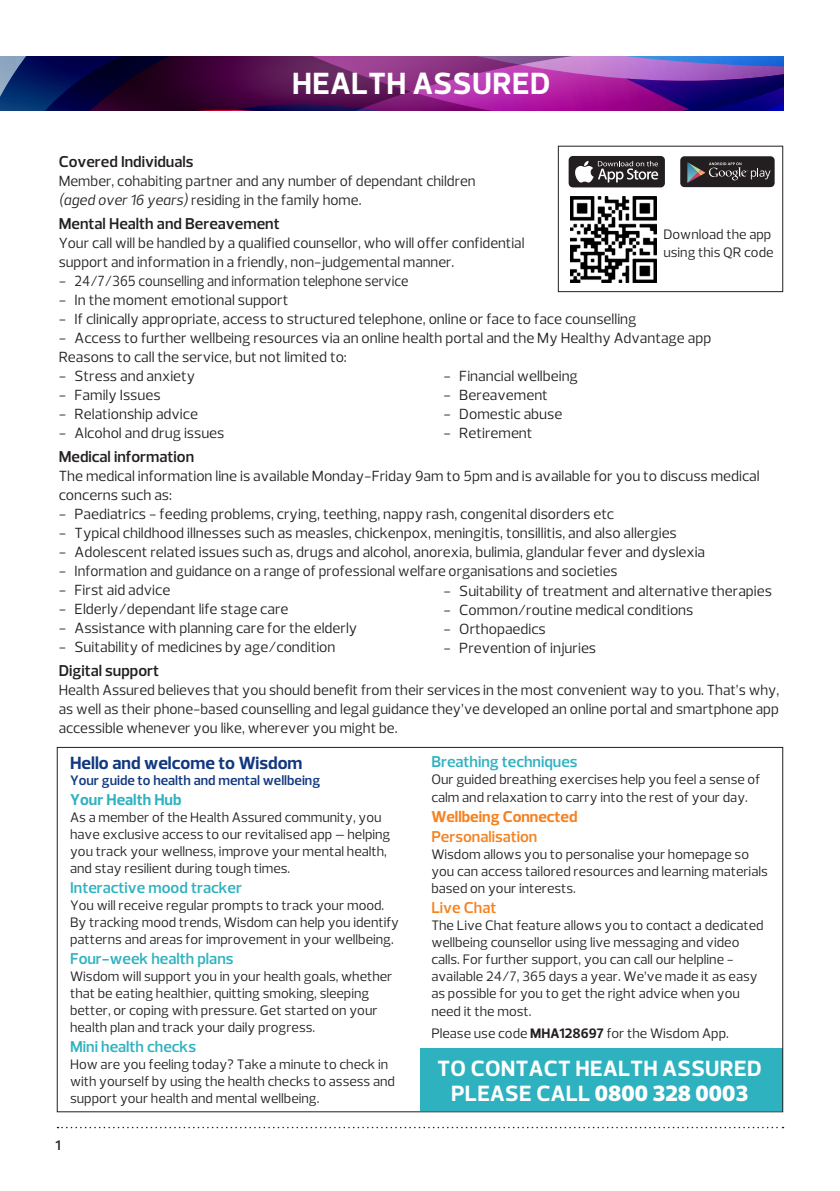
<style>
.page{position:relative;width:840px;height:1191px;background:#fff}
.page>*{position:absolute;margin:0;border:0;box-sizing:border-box;transform-origin:0 0}
.t1{font:700 31.2px "Prelo";letter-spacing:.015em;color:#fff}
.t2{font:700 22.4px/25px "Prelo";letter-spacing:.015em;color:#fff;text-align:center}
.t3{font:700 18px "Prelo";color:#113880}
.t4{font:600 16px "Prelo";color:#2fb2c0}
.t5{font:600 16px "Prelo";color:#231f20}
.t6{font:600 16px "Prelo";color:#f58220}
.t7{font:700 16px "Prelo";color:#f58220}
.t8{font:700 16px "Prelo";color:#2fb2c0}
.t9{font:15px/19px "Prelo";color:#231f20}
.t10{font:14px/17px "Prelo";color:#231f20}
.t11{font:600 14px "Prelo";color:#113880}
.t12{font:600 14px "Prelo";color:#231f20}
.s1{font-style:italic}
.s2{font-weight:700}
.s3{font-weight:900}
</style>
<div class="page">
<svg style="left:0;top:57px;width:782px;height:53px;background:#5d2173"></svg>
<svg style="left:57px;top:1126px;width:726px;height:2px"></svg>
<div style="left:420px;top:1048px;width:362px;height:63px;background:#2fb2c0"></div>
<div style="left:568px;top:156px;width:96px;height:31px;background:#231f20;border-radius:4px"></div>
<svg style="left:575px;top:161px;width:82px;height:21px"></svg>
<div style="left:680px;top:156px;width:94px;height:31px;background:#231f20;border-radius:4px"></div>
<svg style="left:687px;top:162px;width:83px;height:21px"></svg>
<img style="left:570px;top:197px;width:85px;height:85px">
<div style="left:557px;top:146px;width:225px;height:146px;border:1px solid #231f20"></div>
<p class="t1" style="left:292px;top:64px;width:259px">HEALTH ASSURED</p>
<p class="t5" style="left:59px;top:152px;width:136px">Covered Individuals</p>
<p class="t9" style="left:59px;top:172px;width:418px">Member, cohabiting partner and any number of dependant children</p>
<p class="t9" style="left:59px;top:191px;width:304px"><span class="s1">(aged over 16 years)</span> residing in the family home.</p>
<p class="t5" style="left:59px;top:214px;width:222px">Mental Health and Bereavement</p>
<p class="t9" style="left:59px;top:234px;width:467px">Your call will be handled by a qualified counsellor, who will offer confidential</p>
<p class="t9" style="left:59px;top:253px;width:397px">support and information in a friendly, non-judgemental manner.</p>
<p class="t9" style="left:59px;top:272px;width:351px">- 24/7/365 counselling and information telephone service</p>
<p class="t9" style="left:59px;top:291px;width:231px">- In the moment emotional support</p>
<p class="t9" style="left:59px;top:310px;width:579px">- If clinically appropriate, access to structured telephone, online or face to face counselling</p>
<p class="t9" style="left:59px;top:329px;width:653px">- Access to further wellbeing resources via an online health portal and the My Healthy Advantage app</p>
<p class="t9" style="left:59px;top:348px;width:289px">Reasons to call the service, but not limited to:</p>
<p class="t9" style="left:59px;top:367px;width:138px">- Stress and anxiety</p>
<p class="t9" style="left:59px;top:386px;width:103px">- Family Issues</p>
<p class="t9" style="left:59px;top:405px;width:141px">- Relationship advice</p>
<p class="t9" style="left:59px;top:424px;width:167px">- Alcohol and drug issues</p>
<p class="t5" style="left:59px;top:447px;width:137px">Medical information</p>
<p class="t9" style="left:59px;top:467px;width:702px">The medical information line is available Monday-Friday 9am to 5pm and is available for you to discuss medical concerns such as:</p>
<p class="t9" style="left:59px;top:505px;width:556px">- Paediatrics - feeding problems, crying, teething, nappy rash, congenital disorders etc</p>
<p class="t9" style="left:59px;top:524px;width:619px">- Typical childhood illnesses such as measles, chickenpox, meningitis, tonsillitis, and also allergies</p>
<p class="t9" style="left:59px;top:543px;width:647px">- Adolescent related issues such as, drugs and alcohol, anorexia, bulimia, glandular fever and dyslexia</p>
<p class="t9" style="left:59px;top:562px;width:560px">- Information and guidance on a range of professional welfare organisations and societies</p>
<p class="t9" style="left:59px;top:581px;width:113px">- First aid advice</p>
<p class="t9" style="left:59px;top:600px;width:231px">- Elderly/dependant life stage care</p>
<p class="t9" style="left:59px;top:619px;width:300px">- Assistance with planning care for the elderly</p>
<p class="t9" style="left:59px;top:638px;width:278px">- Suitability of medicines by age/condition</p>
<p class="t5" style="left:59px;top:661px;width:102px">Digital support</p>
<p class="t9" style="left:59px;top:681px;width:721px;text-align:justify">Health Assured believes that you should benefit from their services in the most convenient way to you. That’s why, as well as their phone-based counselling and legal guidance they’ve developed an online portal and smartphone app accessible whenever you like, wherever you might be.</p>
<p class="t3" style="left:70px;top:751px;width:234px">Hello and welcome to Wisdom</p>
<p class="t11" style="left:70px;top:771px;width:251px">Your guide to health and mental wellbeing</p>
<p class="t8" style="left:70px;top:789px;width:113px">Your Health Hub</p>
<p class="t10" style="left:70px;top:808px;width:321px">As a member of the Health Assured community, you have exclusive access to our revitalised app – helping you track your wellness, improve your mental health, and stay resilient during tough times.</p>
<p class="t4" style="left:70px;top:877px;width:173px">Interactive mood tracker</p>
<p class="t10" style="left:70px;top:896px;width:330px">You will receive regular prompts to track your mood.<br>By tracking mood trends, Wisdom can help you identify patterns and areas for improvement in your wellbeing.</p>
<p class="t4" style="left:70px;top:948px;width:165px">Four-week health plans</p>
<p class="t10" style="left:70px;top:967px;width:324px">Wisdom will support you in your health goals, whether that be eating healthier, quitting smoking, sleeping better, or coping with pressure. Get started on your health plan and track your daily progress.</p>
<p class="t4" style="left:70px;top:1036px;width:127px">Mini health checks</p>
<p class="t10" style="left:70px;top:1055px;width:326px">How are you feeling today? Take a minute to check in with yourself by using the health checks to assess and support your health and mental wellbeing.</p>
<p class="t10" style="left:663px;top:225px;width:111px;line-height:18px">Download the app using this QR code</p>
<p class="t9" style="left:443px;top:367px;width:136px">- Financial wellbeing</p>
<p class="t9" style="left:443px;top:386px;width:106px">- Bereavement</p>
<p class="t9" style="left:443px;top:405px;width:120px">- Domestic abuse</p>
<p class="t9" style="left:443px;top:424px;width:91px">- Retirement</p>
<p class="t9" style="left:443px;top:581px;width:330px">- Suitability of treatment and alternative therapies</p>
<p class="t9" style="left:443px;top:600px;width:251px">- Common/routine medical conditions</p>
<p class="t9" style="left:443px;top:619px;width:104px">- Orthopaedics</p>
<p class="t9" style="left:443px;top:638px;width:154px">- Prevention of injuries</p>
<p class="t4" style="left:431px;top:752px;width:148px">Breathing techniques</p>
<p class="t10" style="left:431px;top:770px;width:330px;line-height:18px">Our guided breathing exercises help you feel a sense of calm and relaxation to carry into the rest of your day.</p>
<p class="t7" style="left:431px;top:807px;width:148px">Wellbeing Connected</p>
<p class="t6" style="left:431px;top:827px;width:108px">Personalisation</p>
<p class="t10" style="left:431px;top:846px;width:338px">Wisdom allows you to personalise your homepage so you can access tailored resources and learning materials based on your interests.</p>
<p class="t6" style="left:431px;top:898px;width:67px">Live Chat</p>
<p class="t10" style="left:431px;top:917px;width:334px">The Live Chat feature allows you to contact a dedicated wellbeing counsellor using live messaging and video calls. For further support, you can call our helpline - available 24/7, 365 days a year. We’ve made it as easy as possible for you to get the right advice when you need it the most.</p>
<p class="t10" style="left:431px;top:1025px;width:299px">Please use code <span class="s2">MHA128697</span> for the Wisdom App.</p>
<p class="t2" style="left:437px;top:1056px;width:325px">TO CONTACT HEALTH ASSURED<br>PLEASE CALL <span class="s3">0800 328 0003</span></p>
<p class="t12" style="left:55px;top:1137px;width:7px">1</p>
</div>
